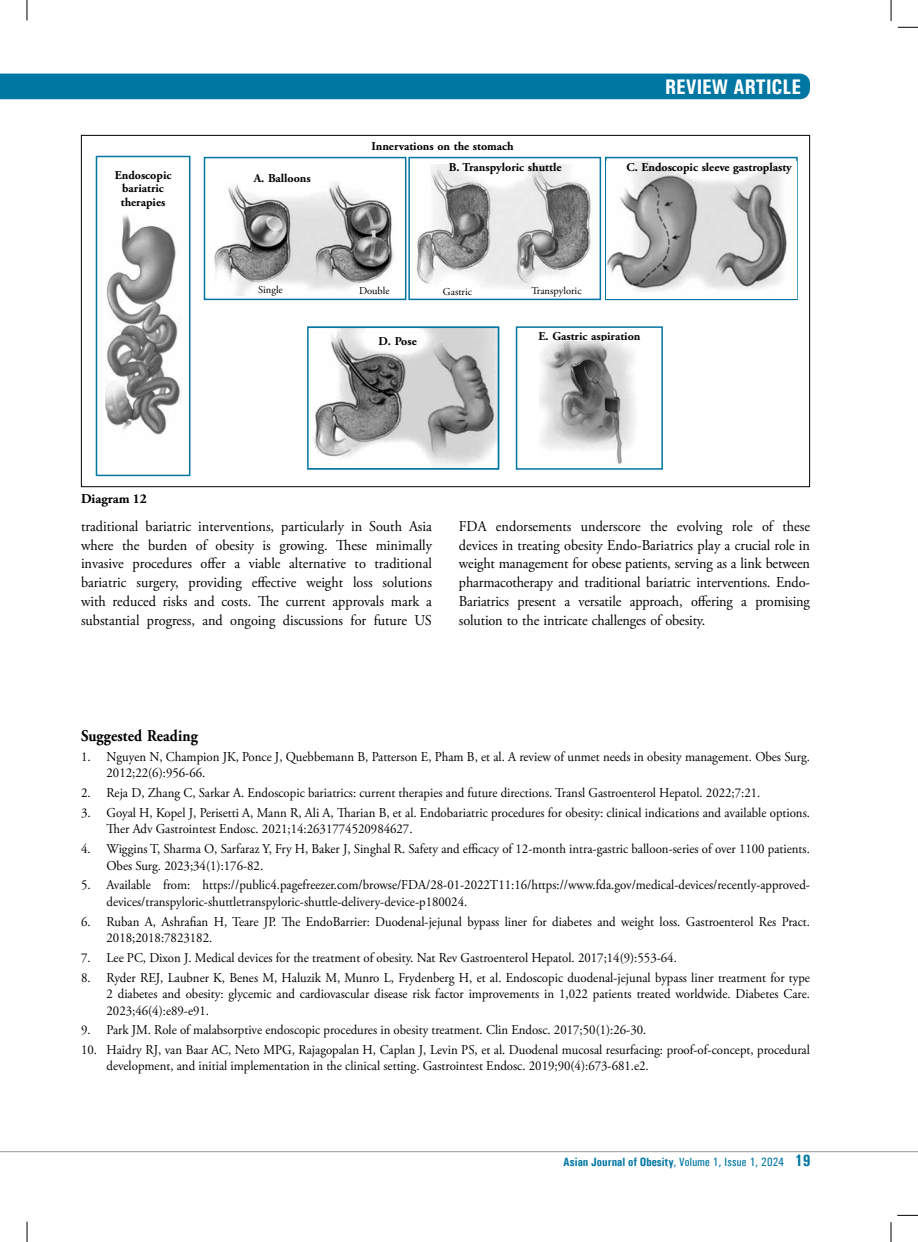
<style>
.page{position:relative;width:918px;height:1242px;background:#fff}
.page>*{position:absolute;margin:0;border:0;box-sizing:border-box;transform-origin:0 0}
.t1{font:700 condensed 21.15px "Univers";color:#fff}
.t2{font:700 16.5px "Adobe Garamond Pro";letter-spacing:.01em;color:#000;scale:.9 1}
.t3{font:15px/18.8px "Adobe Garamond Pro";letter-spacing:-.01em;color:#000;text-align:justify;scale:.95 1}
.t4{font:13.5px/16.5px "Adobe Garamond Pro";color:#000;scale:.95 1}
.t5{font:700 13.5px "Adobe Garamond Pro";color:#000}
.t6{font:700 12px/13.5px "Adobe Garamond Pro";color:#000;text-align:center}
.t7{font:700 condensed 12px "Univers";color:#0076a3}
.t8{font:10.5px "Adobe Garamond Pro";color:#000}
.s1{font-family:"Univers Condensed";font-weight:400;font-stretch:normal}
.s2{font-size:16.5px}
</style>
<div class="page">
<svg style="left:27px;top:0;width:1px;height:20px"></svg>
<svg style="left:27px;top:1222px;width:1px;height:20px"></svg>
<svg style="left:891px;top:0;width:1px;height:21px"></svg>
<svg style="left:898px;top:27px;width:20px;height:1px"></svg>
<svg style="left:897px;top:1215px;width:21px;height:1px"></svg>
<svg style="left:891px;top:1222px;width:1px;height:20px"></svg>
<div style="left:0;top:74px;width:810px;height:25px;background:#0076a3"></div>
<hr style="left:0;top:1151px;width:918px;height:1px;background:#939598">
<div style="left:204px;top:157px;width:202px;height:143px;background:#fff;border:2px solid #0076a3"></div>
<div style="left:408px;top:157px;width:193px;height:143px;background:#fff;border:2px solid #0076a3"></div>
<img style="left:416px;top:165px;width:175px;height:124px">
<img style="left:214px;top:182px;width:180px;height:113px">
<div style="left:516px;top:326px;width:147px;height:144px;background:#fff;border:2px solid #0076a3"></div>
<div style="left:605px;top:157px;width:193px;height:143px;background:#fff;border:2px solid #0076a3"></div>
<img style="left:606px;top:162px;width:191px;height:137px">
<img style="left:313px;top:330px;width:183px;height:137px">
<div style="left:307px;top:327px;width:192px;height:143px;border:2px solid #0076a3"></div>
<img style="left:106px;top:215px;width:74px;height:220px">
<div style="left:96px;top:156px;width:94px;height:320px;border:2px solid #0076a3"></div>
<img style="left:539px;top:342px;width:96px;height:122px">
<p class="t6" style="left:115px;top:169px;width:58px">Endoscopic bariatric therapies</p>
<p class="t6" style="left:254px;top:172px;width:59px">A. Balloons</p>
<p class="t6" style="left:371px;top:139px;width:144px">Innervations on the stomach</p>
<h1 class="t1" style="left:665px;top:74px;width:138px">Review Article</h1>
<p class="t6" style="left:449px;top:161px;width:114px">B. Transpyloric shuttle</p>
<p class="t6" style="left:626px;top:161px;width:167px">C. Endoscopic sleeve gastroplasty</p>
<p class="t8" style="left:258px;top:284px;width:26px">Single</p>
<p class="t8" style="left:359px;top:284px;width:32px">Double</p>
<p class="t8" style="left:443px;top:285px;width:31px">Gastric</p>
<p class="t8" style="left:531px;top:284px;width:52px">Transpyloric</p>
<p class="t6" style="left:378px;top:335px;width:40px">D. Pose</p>
<p class="t6" style="left:539px;top:330px;width:103px">E. Gastric aspiration</p>
<p class="t5" style="left:81px;top:491px;width:68px">Diagram 12</p>
<p class="t3" style="left:81px;top:517px;width:371px">traditional bariatric interventions, particularly in South Asia where the burden of obesity is growing. These minimally invasive procedures offer a viable alternative to traditional bariatric surgery, providing effective weight loss solutions with reduced risks and costs. The current approvals mark a substantial progress, and ongoing discussions for future US</p>
<p class="t3" style="left:459px;top:517px;width:371px">FDA endorsements underscore the evolving role of these devices in treating obesity Endo-Bariatrics play a crucial role in weight management for obese patients, serving as a link between pharmacotherapy and traditional bariatric interventions. Endo-Bariatrics present a versatile approach, offering a promising solution to the intricate challenges of obesity.</p>
<p class="t2" style="left:81px;top:726px;width:131px">Suggested Reading</p>
<p class="t4" style="left:107px;top:749px;width:742px;text-indent:-26px">1. Nguyen N, Champion JK, Ponce J, Quebbemann B, Patterson E, Pham B, et al. A review of unmet needs in obesity management. Obes Surg.<br>2012;22(6):956-66.</p>
<p class="t4" style="left:81px;top:785px;width:717px">2. Reja D, Zhang C, Sarkar A. Endoscopic bariatrics: current therapies and future directions. Transl Gastroenterol Hepatol. 2022;7:21.</p>
<p class="t4" style="left:107px;top:805px;width:742px;text-indent:-26px">3. Goyal H, Kopel J, Perisetti A, Mann R, Ali A, Tharian B, et al. Endobariatric procedures for obesity: clinical indications and available options.<br>Ther Adv Gastrointest Endosc. 2021;14:2631774520984627.</p>
<p class="t4" style="left:107px;top:841px;width:742px;text-indent:-26px">4. Wiggins T, Sharma O, Sarfaraz Y, Fry H, Baker J, Singhal R. Safety and efficacy of 12-month intra-gastric balloon-series of over 1100 patients.<br>Obes Surg. 2023;34(1):176-82.</p>
<p class="t4" style="left:107px;top:877px;width:742px;text-indent:-26px">5. Available from: https://public4.pagefreezer.com/browse/FDA/28-01-2022T11:16/https://www.fda.gov/medical-devices/recently-approved&shy;devices/transpyloric-shuttletranspyloric-shuttle-delivery-device-p180024.</p>
<p class="t4" style="left:107px;top:913px;width:742px;text-indent:-26px">6. Ruban A, Ashrafian H, Teare JP. The EndoBarrier: Duodenal-jejunal bypass liner for diabetes and weight loss. Gastroenterol Res Pract.<br>2018;2018:7823182.</p>
<p class="t4" style="left:81px;top:950px;width:629px">7. Lee PC, Dixon J. Medical devices for the treatment of obesity. Nat Rev Gastroenterol Hepatol. 2017;14(9):553-64.</p>
<p class="t4" style="left:107px;top:969px;width:742px;text-align:justify;text-indent:-26px">8. Ryder REJ, Laubner K, Benes M, Haluzik M, Munro L, Frydenberg H, et al. Endoscopic duodenal-jejunal bypass liner treatment for type 2 diabetes and obesity: glycemic and cardiovascular disease risk factor improvements in 1,022 patients treated worldwide. Diabetes Care.<br>2023;46(4):e89-e91.</p>
<p class="t4" style="left:81px;top:1022px;width:597px">9. Park JM. Role of malabsorptive endoscopic procedures in obesity treatment. Clin Endosc. 2017;50(1):26-30.</p>
<p class="t4" style="left:107px;top:1042px;width:742px;text-indent:-26px">10. Haidry RJ, van Baar AC, Neto MPG, Rajagopalan H, Caplan J, Levin PS, et al. Duodenal mucosal resurfacing: proof-of-concept, procedural development, and initial implementation in the clinical setting. Gastrointest Endosc. 2019;90(4):673-681.e2.</p>
<p class="t7" style="left:563px;top:1155px;width:249px">Asian Journal of Obesity<span class="s1">, Volume 1, Issue 1, 2024</span> <span class="s2">19</span></p>
</div>
